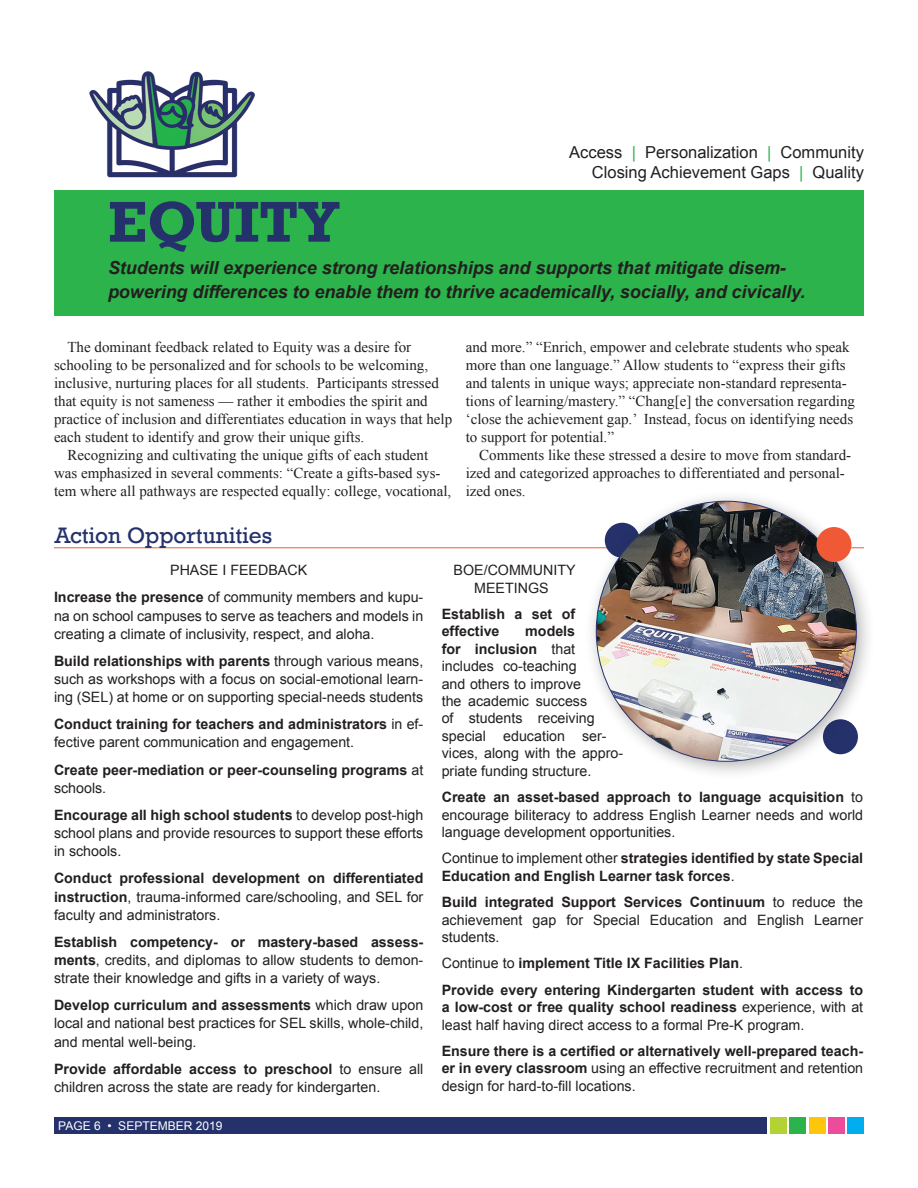
<style>
.page{position:relative;width:918px;height:1188px;background:#fff}
.page>*{position:absolute;margin:0;border:0;box-sizing:border-box;transform-origin:0 0}
.Body_Header{font:700 54px "Rockwell";color:#24316b}
.Box_header{font:21px "Rockwell";color:#24316b}
.Breakout_Box{font:italic 700 18px/24px "Arial";letter-spacing:-.005em;color:#231f20}
.Breakout_Box-2{font:16.5px/19.8px "Arial";color:#231f20;text-align:right}
.Body{font:15px/18px "Times New Roman";color:#231f20}
.Breakout_Box-3{font:14.25px/18.1px "Arial";color:#231f20;text-align:justify}
.Breakout_Box-4{font:700 14.25px/17.4px "Arial";color:#231f20}
.t1{font:12px "Arial";color:#fff}
.s1{color:#2cb34b}
.s2{font-weight:700}
.s3{font-weight:400}
</style>
<div class="page">
<div style="left:54px;top:190px;width:810px;height:125px;background:#2cb34b"></div>
<img style="left:89px;top:71px;width:166px;height:107px">
<hr style="left:54px;top:547px;width:810px;height:1px;background:#f05935">
<div style="left:54px;top:1118px;width:713px;height:16px;background:#24316b"></div>
<div style="left:770px;top:1118px;width:17px;height:16px;background:#b3d234"></div>
<div style="left:790px;top:1118px;width:16px;height:16px;background:#2cb34b"></div>
<div style="left:809px;top:1118px;width:16px;height:16px;background:#fec50d"></div>
<div style="left:828px;top:1118px;width:17px;height:16px;background:#ed4c9c"></div>
<div style="left:848px;top:1118px;width:16px;height:16px;background:#00aeef"></div>
<div style="left:584px;top:489px;width:292px;height:291px;background:#231f20;opacity:.35"></div>
<img style="left:596px;top:501px;width:260px;height:260px;border-radius:130px">
<div style="left:816px;top:527px;width:35px;height:35px;background:#f05935;border-radius:50%"></div>
<p class="Body_Header" style="left:108px;top:187px;width:233px">EQUITY</p>
<p class="Breakout_Box-2" style="left:569px;top:142px;width:296px">Access <span class="s1">|</span> Personalization <span class="s1">|</span> Community<br>Closing Achievement Gaps <span class="s1">|</span> Quality</p>
<p class="Breakout_Box" style="left:108px;top:257px;width:699px">Students will experience strong relationships and supports that mitigate disem&shy;powering differences to enable them to thrive academically, socially, and civically.</p>
<p class="Body" style="left:54px;top:337px;width:400px;text-indent:14px">The dominant feedback related to Equity was a desire for schooling to be personalized and for schools to be welcoming, inclusive, nurturing places for all students. Participants stressed that equity is not sameness — rather it embodies the spirit and practice of inclusion and differentiates education in ways that help each student to identify and grow their unique gifts.</p>
<p class="Body" style="left:54px;top:445px;width:399px;text-indent:14px">Recognizing and cultivating the unique gifts of each student was emphasized in several comments: “Create a gifts-based sys&shy;tem where all pathways are respected equally: college, vocational,</p>
<p class="Box_header" style="left:54px;top:522px;width:220px">Action Opportunities</p>
<p class="Body" style="left:466px;top:337px;width:391px">and more.” “Enrich, empower and celebrate students who speak more than one language.” Allow students to “express their gifts and talents in unique ways; appreciate non-standard representa&shy;tions of learning/mastery.” “Chang[e] the conversation regarding ‘close the achievement gap.’ Instead, focus on identifying needs to support for potential.”</p>
<p class="Body" style="left:466px;top:445px;width:387px;text-indent:14px">Comments like these stressed a desire to move from standard&shy;ized and categorized approaches to differentiated and personal&shy;ized ones.</p>
<p class="Breakout_Box-3" style="left:170px;top:561px;width:138px">PHASE I FEEDBACK</p>
<p class="Breakout_Box-3" style="left:54px;top:588px;width:371px"><span class="s2">Increase the presence</span> of community members and kupu&shy;na on school campuses to serve as teachers and models in creating a climate of inclusivity, respect, and aloha.</p>
<p class="Breakout_Box-3" style="left:54px;top:652px;width:371px"><span class="s2">Build relationships with parents</span> through various means, such as workshops with a focus on social-emotional learn&shy;ing (SEL) at home or on supporting special-needs students</p>
<p class="Breakout_Box-3" style="left:54px;top:715px;width:371px"><span class="s2">Conduct training for teachers and administrators</span> in ef&shy;fective parent communication and engagement.</p>
<p class="Breakout_Box-4" style="left:54px;top:761px;width:371px;line-height:18.1px">Create peer-mediation or peer-counseling programs <span class="s3">at schools.</span></p>
<p class="Breakout_Box-3" style="left:54px;top:806px;width:371px"><span class="s2">Encourage all high school students</span> to develop post-high school plans and provide resources to support these efforts in schools.</p>
<p class="Breakout_Box-3" style="left:54px;top:869px;width:371px"><span class="s2">Conduct professional development on differentiated instruction</span>, trauma-informed care/schooling, and SEL for faculty and administrators.</p>
<p class="Breakout_Box-3" style="left:54px;top:933px;width:371px"><span class="s2">Establish competency- or mastery-based assess&shy;ments</span>, credits, and diplomas to allow students to demon&shy;strate their knowledge and gifts in a variety of ways.</p>
<p class="Breakout_Box-3" style="left:54px;top:996px;width:371px"><span class="s2">Develop curriculum and assessments</span> which draw upon local and national best practices for SEL skills, whole-child, and mental well-being.</p>
<p class="Breakout_Box-3" style="left:54px;top:1060px;width:371px"><span class="s2">Provide affordable access to preschool</span> to ensure all children across the state are ready for kindergarten.</p>
<p class="t1" style="left:58px;top:1118px;width:166px">PAGE 6 • SEPTEMBER 2019</p>
<p class="Breakout_Box-3" style="left:454px;top:562px;width:123px;line-height:17.4px;text-align:center">BOE/COMMUNITY<br>MEETINGS</p>
<p class="Breakout_Box-4" style="left:442px;top:606px;width:135px">Establish a set of effective</p>
<p class="Breakout_Box-3" style="left:442px;top:623px;width:183px;line-height:17.4px;text-align:left;text-indent:84px"><span class="s2">models<br>for inclusion</span> that includes co-teaching<br>and others to improve<br>the academic success<br>of students receiving special education ser&shy;vices, along with the appro&shy;priate funding structure.</p>
<p class="Breakout_Box-3" style="left:442px;top:789px;width:423px;line-height:17.4px"><span class="s2">Create an asset-based approach to language acquisition</span> to encourage biliteracy to address English Learner needs and world language development opportunities.</p>
<p class="Breakout_Box-4" style="left:442px;top:850px;width:423px"><span class="s3">Continue to implement other</span> strategies identified by state Special<br>Education and English Learner task forces<span class="s3">.</span></p>
<p class="Breakout_Box-3" style="left:442px;top:894px;width:423px;line-height:17.4px"><span class="s2">Build integrated Support Services Continuum</span> to reduce the achievement gap for Special Education and English Learner students.</p>
<p class="Breakout_Box-4" style="left:442px;top:955px;width:303px"><span class="s3">Continue to</span> implement Title IX Facilities Plan<span class="s3">.</span></p>
<p class="Breakout_Box-4" style="left:442px;top:982px;width:423px;text-align:justify">Provide every entering Kindergarten student with access to a low-cost or free quality school readiness <span class="s3">experience, with at least half having direct access to a formal Pre-K program.</span></p>
<p class="Breakout_Box-4" style="left:442px;top:1043px;width:423px;text-align:justify">Ensure there is a certified or alternatively well-prepared teach&shy;er in every classroom <span class="s3">using an effective recruitment and retention design for hard-to-fill locations.</span></p>
</div>
